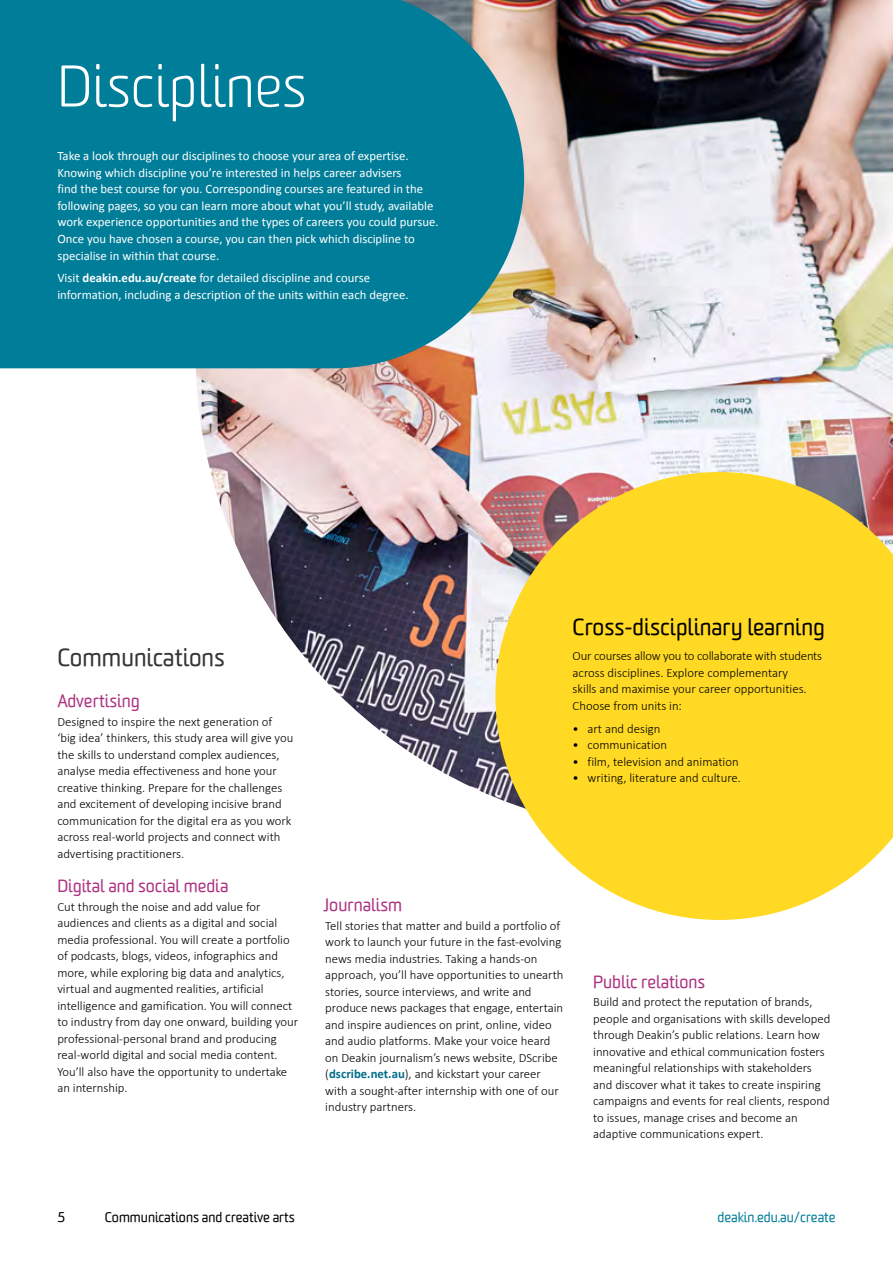
<style>
.page{position:relative;width:893px;height:1263px;background:#fff}
.page>*{position:absolute;margin:0;border:0;box-sizing:border-box;transform-origin:0 0}
.page_heading_-_h2{font:300 57px "Worldly";color:#fff}
.discipline_headings_-_comms_booklet_only{font:24px "Worldly";color:#363635}
.breakout_heading_-_h3{font:22.5px "Worldly";color:#000}
.discipline_subheadings_-_comms_booklet_o{font:17.25px "Worldly";color:#ac3382}
.t1{font:13.5px "Worldly";color:#000}
.page_number_footer{font:13.5px "Worldly";color:#007d98}
.body_text{font:300 12.75px/16.5px "Calibri";color:#000}
.body_text_-_white{font:12.75px/16.5px "Calibri";color:#fff}
.s1{font-weight:700}
.s2{font-weight:700;color:#006d88}
</style>
<div class="page">
<img style="left:195px;top:0;width:698px;height:798px">
<div style="left:0;top:0;width:524px;height:368px;background:#007d98"></div>
<svg style="left:495px;top:472px;width:398px;height:448px;background:#f8d43e"></svg>
<h2 class="page_heading_-_h2" style="left:57px;top:53px;width:250px">Disciplines</h2>
<p class="body_text_-_white" style="left:57px;top:148px;width:383px">Take a look through our disciplines to choose your area of expertise.<br>Knowing which discipline you’re interested in helps career advisers<br>find the best course for you. Corresponding courses are featured in the following pages, so you can learn more about what you’ll study, available work experience opportunities and the types of careers you could pursue.<br>Once you have chosen a course, you can then pick which discipline to specialise in within that course.</p>
<p class="body_text_-_white" style="left:57px;top:270px;width:353px">Visit <span class="s1">deakin.edu.au/create</span> for detailed discipline and course information, including a description of the units within each degree.</p>
<h3 class="discipline_headings_-_comms_booklet_only" style="left:57px;top:643px;width:169px">Communications</h3>
<h4 class="discipline_subheadings_-_comms_booklet_o" style="left:57px;top:690px;width:84px">Advertising</h4>
<p class="body_text" style="left:57px;top:713px;width:237px">Designed to inspire the next generation of ‘big idea’ thinkers, this study area will give you the skills to understand complex audiences, analyse media effectiveness and hone your creative thinking. Prepare for the challenges and excitement of developing incisive brand communication for the digital era as you work across real-world projects and connect with advertising practitioners.</p>
<h4 class="discipline_subheadings_-_comms_booklet_o" style="left:57px;top:876px;width:173px">Digital and social media</h4>
<p class="body_text" style="left:57px;top:898px;width:242px">Cut through the noise and add value for audiences and clients as a digital and social media professional. You will create a portfolio of podcasts, blogs, videos, infographics and more, while exploring big data and analytics, virtual and augmented realities, artificial intelligence and gamification. You will connect to industry from day one onward, building your professional-personal brand and producing real-world digital and social media content.<br>You’ll also have the opportunity to undertake an internship.</p>
<h4 class="discipline_subheadings_-_comms_booklet_o" style="left:325px;top:894px;width:78px">Journalism</h4>
<p class="body_text" style="left:325px;top:916px;width:240px">Tell stories that matter and build a portfolio of work to launch your future in the fast-evolving news media industries. Taking a hands-on approach, you’ll have opportunities to unearth stories, source interviews, and write and produce news packages that engage, entertain and inspire audiences on print, online, video and audio platforms. Make your voice heard on Deakin journalism’s news website, DScribe (<span class="s2">dscribe.net.au</span>), and kickstart your career with a sought-after internship with one of our industry partners.</p>
<h3 class="breakout_heading_-_h3" style="left:573px;top:613px;width:254px">Cross-disciplinary learning</h3>
<p class="body_text" style="left:573px;top:647px;width:251px">Our courses allow you to collaborate with students across disciplines. Explore complementary<br>skills and maximise your career opportunities.<br>Choose from units in:</p>
<p class="body_text" style="left:573px;top:719px;width:89px">• art and design</p>
<p class="body_text" style="left:573px;top:736px;width:96px">• communication</p>
<p class="body_text" style="left:573px;top:752px;width:167px">• film, television and animation</p>
<p class="body_text" style="left:573px;top:769px;width:170px">• writing, literature and culture.</p>
<h4 class="discipline_subheadings_-_comms_booklet_o" style="left:593px;top:971px;width:113px">Public relations</h4>
<p class="body_text" style="left:593px;top:993px;width:239px">Build and protect the reputation of brands, people and organisations with skills developed through Deakin’s public relations. Learn how innovative and ethical communication fosters meaningful relationships with stakeholders and discover what it takes to create inspiring campaigns and events for real clients, respond to issues, manage crises and become an adaptive communications expert.</p>
<p class="t1" style="left:57px;top:1209px;width:9px">5</p>
<p class="t1" style="left:105px;top:1209px;width:191px">Communications and creative arts</p>
<p class="page_number_footer" style="left:717px;top:1209px;width:120px">deakin.edu.au/create</p>
</div>
